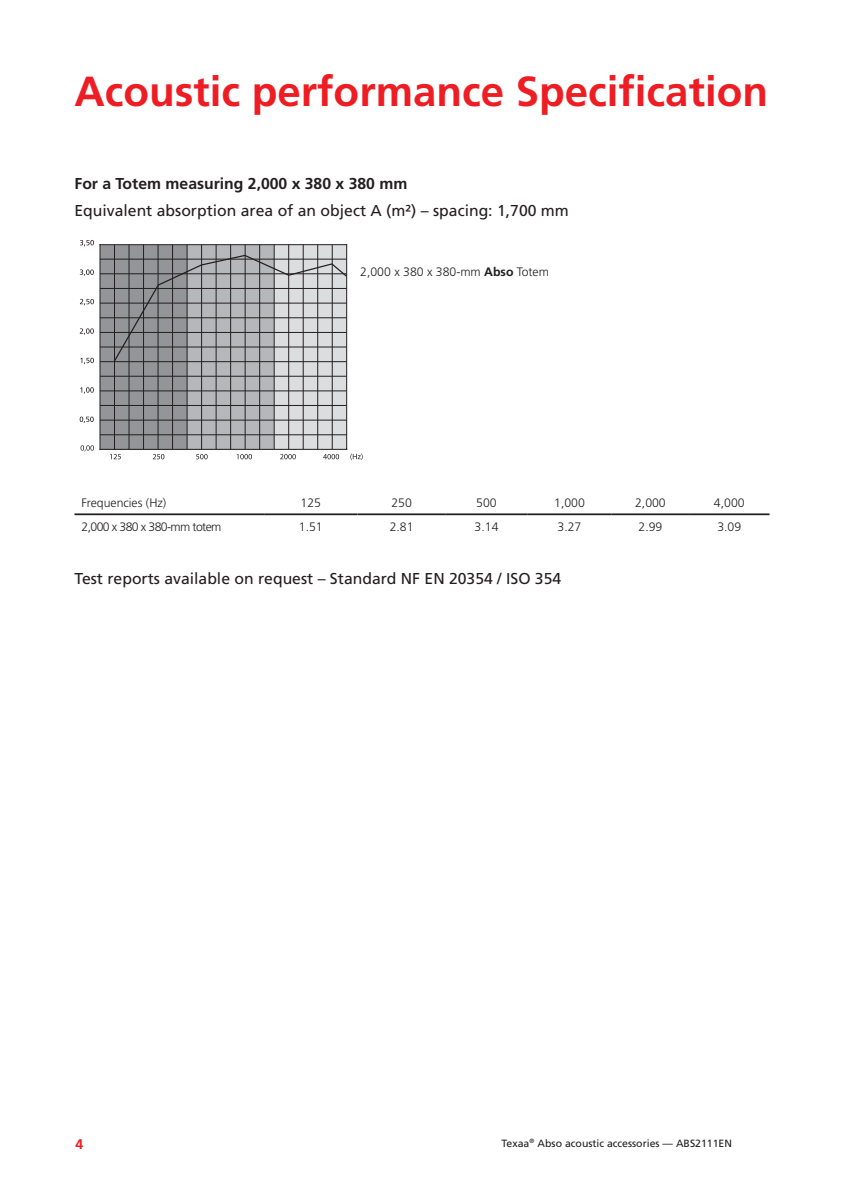
<style>
.page{position:relative;width:844px;height:1191px;background:#fff}
.page>*{position:absolute;margin:0;border:0;box-sizing:border-box;transform-origin:0 0}
.t1{font:700 42px "Frutiger LT Std";color:#ee1d23}
.t2{font:15.75px/26.8px "Frutiger LT Std";color:#231f20}
.t3{font:700 14px "Frutiger LT Std";color:#ee1d23}
.t4{font:300 12.25px "Frutiger LT Std";color:#231f20}
.t5{font:300 12.25px "Frutiger LT Std";letter-spacing:-.05em;color:#231f20}
.t6{font:10.5px "Frutiger LT Std";color:#231f20}
.s1{font-weight:700}
</style>
<div class="page">
<hr style="left:74px;top:513px;width:190px;height:2px;background:#231f20">
<hr style="left:264px;top:513px;width:93px;height:2px;background:#231f20">
<hr style="left:357px;top:513px;width:88px;height:2px;background:#231f20">
<hr style="left:445px;top:513px;width:82px;height:2px;background:#231f20">
<hr style="left:527px;top:513px;width:84px;height:2px;background:#231f20">
<hr style="left:611px;top:513px;width:78px;height:2px;background:#231f20">
<hr style="left:689px;top:513px;width:80px;height:2px;background:#231f20">
<div style="left:100px;top:245px;width:87px;height:204px;background:#939598"></div>
<div style="left:274px;top:245px;width:72px;height:204px;background:#dcdddf"></div>
<div style="left:187px;top:245px;width:87px;height:204px;background:#b6b7bb"></div>
<hr style="left:100px;top:245px;width:1px;height:204px;background:#231f20">
<hr style="left:114px;top:245px;width:1px;height:204px;background:#231f20">
<hr style="left:129px;top:245px;width:1px;height:204px;background:#231f20">
<hr style="left:143px;top:245px;width:1px;height:204px;background:#231f20">
<hr style="left:158px;top:245px;width:1px;height:204px;background:#231f20">
<hr style="left:172px;top:245px;width:1px;height:204px;background:#231f20">
<hr style="left:187px;top:245px;width:1px;height:204px;background:#231f20">
<hr style="left:201px;top:245px;width:1px;height:204px;background:#231f20">
<hr style="left:216px;top:245px;width:1px;height:204px;background:#231f20">
<hr style="left:230px;top:245px;width:1px;height:204px;background:#231f20">
<hr style="left:245px;top:245px;width:1px;height:204px;background:#231f20">
<hr style="left:259px;top:245px;width:1px;height:204px;background:#231f20">
<hr style="left:274px;top:245px;width:1px;height:204px;background:#231f20">
<hr style="left:288px;top:245px;width:1px;height:204px;background:#231f20">
<hr style="left:303px;top:245px;width:1px;height:204px;background:#231f20">
<hr style="left:317px;top:245px;width:1px;height:204px;background:#231f20">
<hr style="left:332px;top:245px;width:1px;height:204px;background:#231f20">
<hr style="left:346px;top:245px;width:1px;height:204px;background:#231f20">
<hr style="left:100px;top:449px;width:246px;height:1px;background:#231f20">
<hr style="left:100px;top:420px;width:246px;height:1px;background:#231f20">
<hr style="left:100px;top:390px;width:246px;height:1px;background:#231f20">
<hr style="left:100px;top:361px;width:246px;height:1px;background:#231f20">
<hr style="left:100px;top:332px;width:246px;height:1px;background:#231f20">
<hr style="left:100px;top:244px;width:246px;height:1px;background:#231f20">
<hr style="left:100px;top:434px;width:246px;height:1px;background:#231f20">
<hr style="left:100px;top:405px;width:246px;height:1px;background:#231f20">
<hr style="left:100px;top:376px;width:246px;height:1px;background:#231f20">
<hr style="left:100px;top:347px;width:246px;height:1px;background:#231f20">
<hr style="left:100px;top:317px;width:246px;height:1px;background:#231f20">
<hr style="left:100px;top:303px;width:246px;height:1px;background:#231f20">
<hr style="left:100px;top:288px;width:246px;height:1px;background:#231f20">
<hr style="left:100px;top:273px;width:246px;height:1px;background:#231f20">
<hr style="left:100px;top:259px;width:246px;height:1px;background:#231f20">
<svg style="left:113px;top:254px;width:235px;height:109px"></svg>
<svg style="left:80px;top:416px;width:14px;height:7px"></svg>
<svg style="left:80px;top:387px;width:14px;height:6px"></svg>
<svg style="left:80px;top:269px;width:14px;height:7px"></svg>
<svg style="left:80px;top:328px;width:14px;height:7px"></svg>
<svg style="left:80px;top:358px;width:14px;height:6px"></svg>
<svg style="left:80px;top:240px;width:14px;height:6px"></svg>
<svg style="left:80px;top:299px;width:14px;height:6px"></svg>
<svg style="left:110px;top:454px;width:11px;height:5px"></svg>
<svg style="left:153px;top:454px;width:11px;height:5px"></svg>
<svg style="left:196px;top:454px;width:11px;height:5px"></svg>
<svg style="left:237px;top:454px;width:15px;height:5px"></svg>
<svg style="left:280px;top:454px;width:16px;height:5px"></svg>
<svg style="left:323px;top:454px;width:16px;height:5px"></svg>
<svg style="left:350px;top:453px;width:12px;height:7px"></svg>
<svg style="left:80px;top:445px;width:14px;height:6px"></svg>
<p class="t1" style="left:74px;top:67px;width:695px">Acoustic performance Specification</p>
<p class="t2" style="left:74px;top:171px;width:496px"><span class="s1">For a Totem measuring 2,000 x 380 x 380 mm<br></span>Equivalent absorption area of an object A (m²) – spacing: 1,700 mm</p>
<p class="t4" style="left:360px;top:265px;width:190px">2,000 x 380 x 380-mm <span class="s1">Abso</span> Totem</p>
<p class="t4" style="left:81px;top:496px;width:86px">Frequencies (Hz)</p>
<p class="t4" style="left:300px;top:496px;width:22px">125</p>
<p class="t4" style="left:391px;top:496px;width:22px">250</p>
<p class="t4" style="left:476px;top:496px;width:22px">500</p>
<p class="t4" style="left:554px;top:496px;width:32px">1,000</p>
<p class="t4" style="left:635px;top:496px;width:32px">2,000</p>
<p class="t4" style="left:713px;top:496px;width:32px">4,000</p>
<p class="t5" style="left:81px;top:519px;width:141px">2,000 x 380 x 380-mm totem</p>
<p class="t4" style="left:299px;top:519px;width:25px">1.51</p>
<p class="t4" style="left:389px;top:519px;width:25px">2.81</p>
<p class="t4" style="left:474px;top:519px;width:25px">3.14</p>
<p class="t4" style="left:557px;top:519px;width:25px">3.27</p>
<p class="t4" style="left:638px;top:519px;width:25px">2.99</p>
<p class="t4" style="left:717px;top:519px;width:25px">3.09</p>
<p class="t2" style="left:74px;top:565px;width:488px">Test reports available on request – Standard NF EN 20354 / ISO 354</p>
<p class="t3" style="left:75px;top:1136px;width:17px">38</p>
<p class="t3" style="left:75px;top:1136px;width:9px">4</p>
<p class="t6" style="left:501px;top:1137px;width:232px">Texaa<sup>®</sup> Abso acoustic accessories — ABS2111EN</p>
</div>
